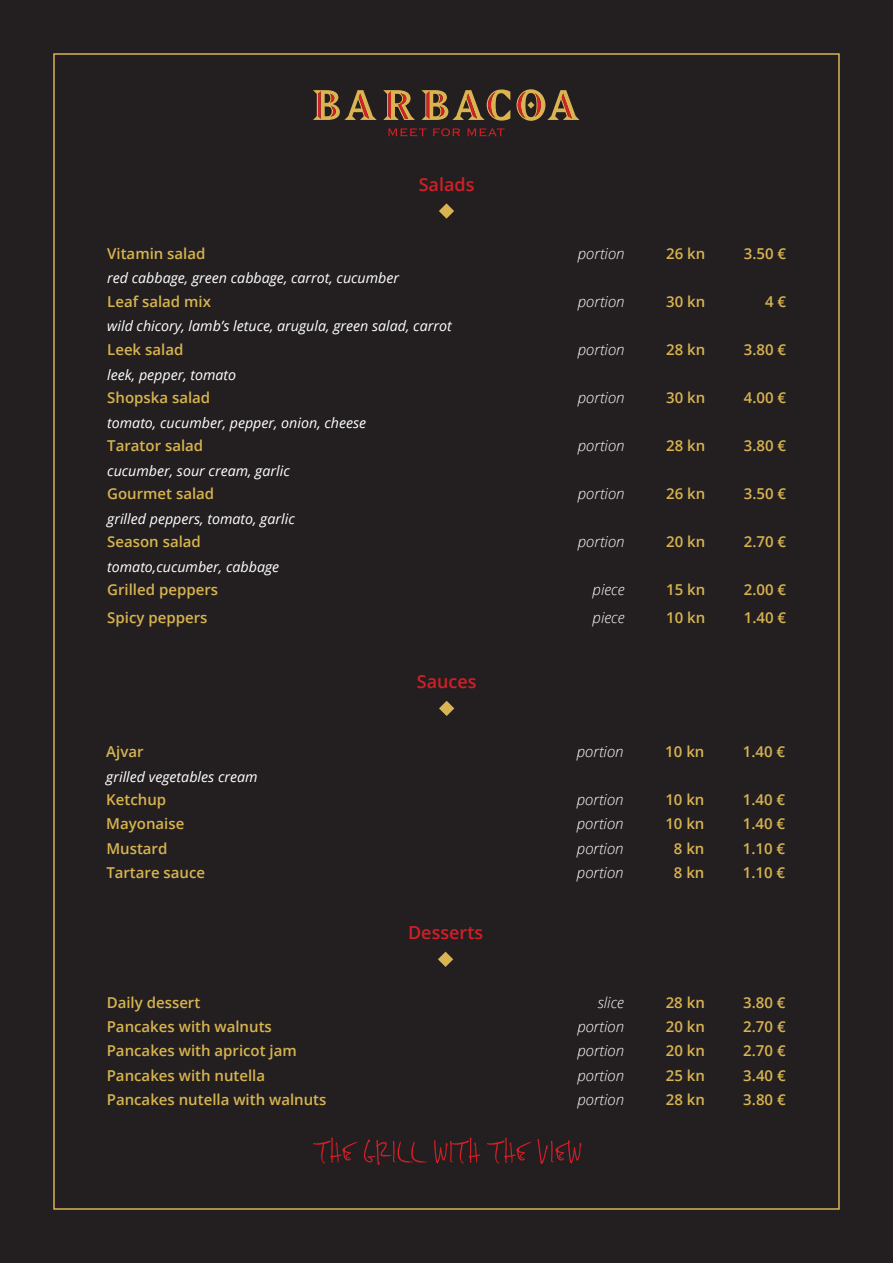
<style>
.page{position:relative;width:893px;height:1263px;background:#fff}
.page>*{position:absolute;margin:0;border:0;box-sizing:border-box;transform-origin:0 0}
.t1{font:600 18px "Open Sans";color:#d02028}
.t2{font:600 15px "Open Sans";color:#d8b450}
.t3{font:600 15px "Open Sans";color:#d9b451}
.t4{font:italic 300 15px "Open Sans";color:#fff}
.t5{font:italic 14.25px "Open Sans";color:#fff}
</style>
<div class="page">
<div style="left:0;top:0;width:893px;height:1262px;background:#231f20"></div>
<svg style="left:388px;top:128px;width:116px;height:8px"></svg>
<svg style="left:313px;top:89px;width:266px;height:32px"></svg>
<svg style="left:313px;top:1137px;width:269px;height:28px"></svg>
<svg style="left:439px;top:203px;width:15px;height:16px"></svg>
<svg style="left:439px;top:701px;width:15px;height:15px"></svg>
<svg style="left:438px;top:952px;width:15px;height:15px"></svg>
<p class="t1" style="left:419px;top:172px;width:57px">Salads</p>
<p class="t2" style="left:107px;top:243px;width:100px">Vitamin salad</p>
<p class="t5" style="left:107px;top:268px;width:293px">red cabbage, green cabbage, carrot, cucumber</p>
<p class="t4" style="left:578px;top:243px;width:48px">portion</p>
<p class="t3" style="left:666px;top:243px;width:41px">26 kn</p>
<p class="t3" style="left:744px;top:243px;width:44px">3.50 €</p>
<p class="t2" style="left:107px;top:291px;width:105px">Leaf salad mix</p>
<p class="t5" style="left:107px;top:316px;width:346px">wild chicory, lamb’s letuce, arugula, green salad, carrot</p>
<p class="t4" style="left:578px;top:291px;width:48px">portion</p>
<p class="t3" style="left:666px;top:291px;width:41px">30 kn</p>
<p class="t3" style="left:765px;top:291px;width:23px">4 €</p>
<p class="t2" style="left:107px;top:339px;width:78px">Leek salad</p>
<p class="t5" style="left:107px;top:365px;width:130px">leek, pepper, tomato</p>
<p class="t4" style="left:578px;top:339px;width:48px">portion</p>
<p class="t3" style="left:666px;top:339px;width:41px">28 kn</p>
<p class="t3" style="left:744px;top:339px;width:44px">3.80 €</p>
<p class="t2" style="left:107px;top:387px;width:105px">Shopska salad</p>
<p class="t5" style="left:107px;top:413px;width:261px">tomato, cucumber, pepper, onion, cheese</p>
<p class="t4" style="left:578px;top:387px;width:48px">portion</p>
<p class="t3" style="left:666px;top:387px;width:41px">30 kn</p>
<p class="t3" style="left:744px;top:387px;width:44px">4.00 €</p>
<p class="t2" style="left:107px;top:435px;width:98px">Tarator salad</p>
<p class="t5" style="left:107px;top:461px;width:184px">cucumber, sour cream, garlic</p>
<p class="t4" style="left:578px;top:435px;width:48px">portion</p>
<p class="t3" style="left:666px;top:435px;width:41px">28 kn</p>
<p class="t3" style="left:744px;top:435px;width:44px">3.80 €</p>
<p class="t2" style="left:107px;top:483px;width:109px">Gourmet salad</p>
<p class="t5" style="left:107px;top:509px;width:189px">grilled peppers, tomato, garlic</p>
<p class="t4" style="left:578px;top:483px;width:48px">portion</p>
<p class="t3" style="left:666px;top:483px;width:41px">26 kn</p>
<p class="t3" style="left:744px;top:483px;width:44px">3.50 €</p>
<p class="t2" style="left:107px;top:531px;width:95px">Season salad</p>
<p class="t5" style="left:107px;top:557px;width:173px">tomato,cucumber, cabbage</p>
<p class="t4" style="left:578px;top:531px;width:48px">portion</p>
<p class="t3" style="left:666px;top:531px;width:41px">20 kn</p>
<p class="t3" style="left:744px;top:531px;width:44px">2.70 €</p>
<p class="t2" style="left:107px;top:580px;width:112px">Grilled peppers</p>
<p class="t4" style="left:593px;top:580px;width:33px">piece</p>
<p class="t3" style="left:666px;top:580px;width:41px">15 kn</p>
<p class="t3" style="left:744px;top:580px;width:44px">2.00 €</p>
<p class="t2" style="left:107px;top:607px;width:102px">Spicy peppers</p>
<p class="t4" style="left:593px;top:607px;width:33px">piece</p>
<p class="t3" style="left:666px;top:607px;width:41px">10 kn</p>
<p class="t3" style="left:744px;top:607px;width:44px">1.40 €</p>
<p class="t2" style="left:106px;top:742px;width:39px">Ajvar</p>
<p class="t5" style="left:106px;top:767px;width:153px">grilled vegetables cream</p>
<p class="t1" style="left:417px;top:669px;width:61px">Sauces</p>
<p class="t4" style="left:577px;top:742px;width:48px">portion</p>
<p class="t3" style="left:665px;top:742px;width:41px">10 kn</p>
<p class="t3" style="left:743px;top:742px;width:44px">1.40 €</p>
<p class="t2" style="left:106px;top:790px;width:61px">Ketchup</p>
<p class="t4" style="left:577px;top:790px;width:48px">portion</p>
<p class="t3" style="left:665px;top:790px;width:41px">10 kn</p>
<p class="t3" style="left:743px;top:790px;width:44px">1.40 €</p>
<p class="t2" style="left:106px;top:813px;width:80px">Mayonaise</p>
<p class="t4" style="left:577px;top:813px;width:48px">portion</p>
<p class="t3" style="left:665px;top:813px;width:41px">10 kn</p>
<p class="t3" style="left:743px;top:813px;width:44px">1.40 €</p>
<p class="t2" style="left:106px;top:838px;width:63px">Mustard</p>
<p class="t4" style="left:577px;top:838px;width:48px">portion</p>
<p class="t3" style="left:674px;top:838px;width:32px">8 kn</p>
<p class="t3" style="left:743px;top:838px;width:44px">1.10 €</p>
<p class="t2" style="left:106px;top:862px;width:100px">Tartare sauce</p>
<p class="t4" style="left:577px;top:862px;width:48px">portion</p>
<p class="t3" style="left:674px;top:862px;width:32px">8 kn</p>
<p class="t3" style="left:743px;top:862px;width:44px">1.10 €</p>
<p class="t1" style="left:408px;top:920px;width:77px">Desserts</p>
<p class="t2" style="left:107px;top:992px;width:95px">Daily dessert</p>
<p class="t4" style="left:598px;top:992px;width:28px">slice</p>
<p class="t3" style="left:666px;top:992px;width:41px">28 kn</p>
<p class="t3" style="left:743px;top:992px;width:44px">3.80 €</p>
<p class="t2" style="left:107px;top:1016px;width:167px">Pancakes with walnuts</p>
<p class="t4" style="left:577px;top:1016px;width:48px">portion</p>
<p class="t3" style="left:666px;top:1016px;width:41px">20 kn</p>
<p class="t3" style="left:743px;top:1016px;width:44px">2.70 €</p>
<p class="t2" style="left:107px;top:1040px;width:192px">Pancakes with apricot jam</p>
<p class="t4" style="left:577px;top:1040px;width:48px">portion</p>
<p class="t3" style="left:666px;top:1040px;width:41px">20 kn</p>
<p class="t3" style="left:743px;top:1040px;width:44px">2.70 €</p>
<p class="t2" style="left:107px;top:1065px;width:160px">Pancakes with nutella</p>
<p class="t4" style="left:577px;top:1065px;width:48px">portion</p>
<p class="t3" style="left:666px;top:1065px;width:41px">25 kn</p>
<p class="t3" style="left:743px;top:1065px;width:44px">3.40 €</p>
<p class="t2" style="left:107px;top:1089px;width:221px">Pancakes nutella with walnuts</p>
<p class="t4" style="left:577px;top:1089px;width:48px">portion</p>
<p class="t3" style="left:666px;top:1089px;width:41px">28 kn</p>
<p class="t3" style="left:743px;top:1089px;width:44px">3.80 €</p>
</div>
